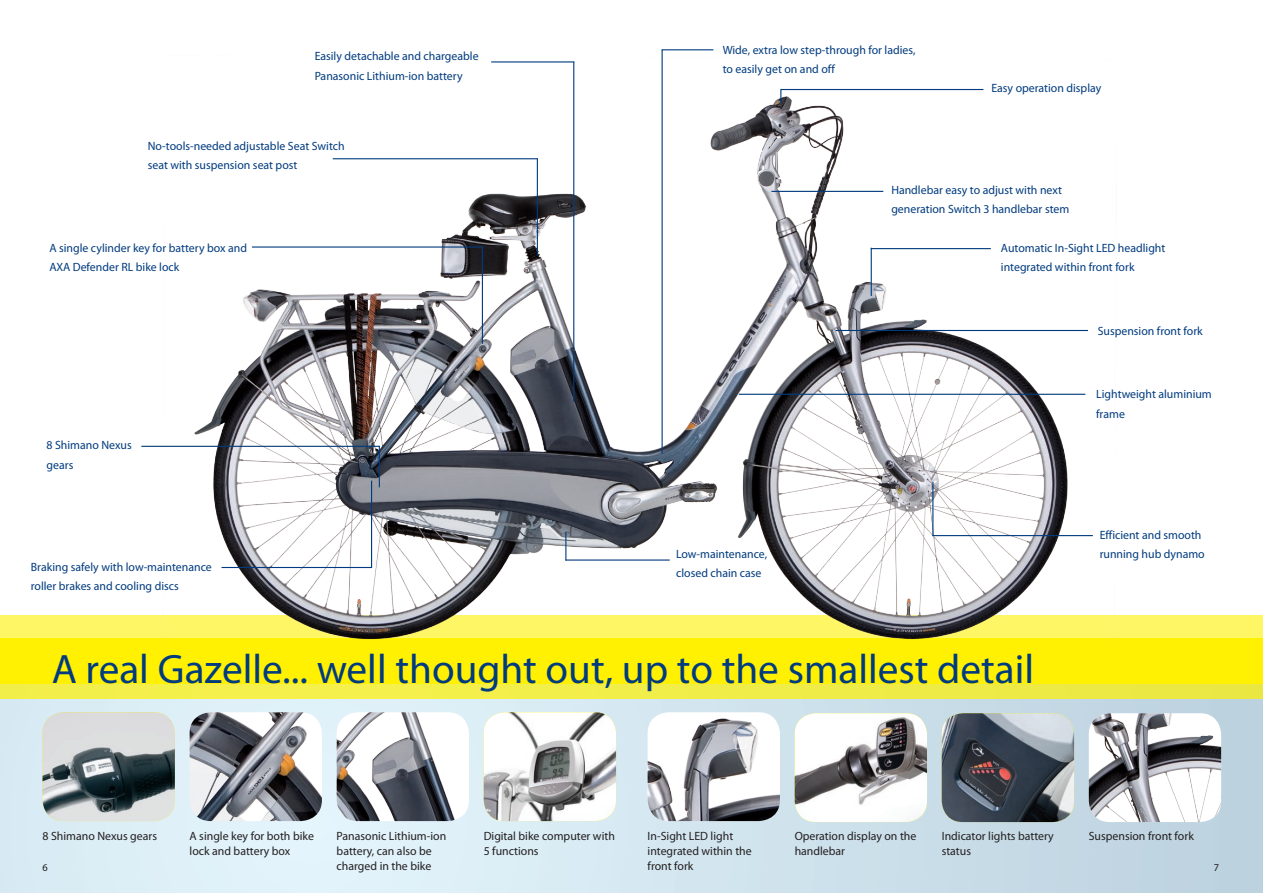
<style>
.page{position:relative;width:1263px;height:893px;background:#fff}
.page>*{position:absolute;margin:0;border:0;box-sizing:border-box;transform-origin:0 0}
.t1{font:41.25px "Myriad Pro";color:#013b7f}
.t2{font:12px/19.2px "Myriad Pro";color:#013b7f}
.t3{font:12px/15px "Myriad Pro";color:#231f20}
.t4{font:10.5px "Myriad Pro";color:#231f20}
</style>
<div class="page">
<div style="left:0;top:663px;width:1263px;height:230px;background:linear-gradient(to right,#e6f6fd,#c0d5e1)"></div>
<div style="left:0;top:683px;width:1263px;height:15px;background:#f2ee49"></div>
<div style="left:0;top:615px;width:1263px;height:23px;background:#fff666"></div>
<div style="left:0;top:638px;width:1263px;height:45px;background:#fff101"></div>
<img style="left:163px;top:61px;width:930px;height:579px">
<hr style="left:771px;top:191px;width:112px;height:1px;background:#013b7f">
<svg style="left:780px;top:88px;width:204px;height:16px"></svg>
<hr style="left:871px;top:248px;width:120px;height:1px;background:#013b7f">
<hr style="left:871px;top:248px;width:1px;height:48px;background:#013b7f">
<hr style="left:836px;top:330px;width:252px;height:1px;background:#013b7f">
<hr style="left:932px;top:535px;width:161px;height:1px;background:#013b7f">
<hr style="left:932px;top:482px;width:1px;height:54px;background:#013b7f">
<hr style="left:662px;top:49px;width:51px;height:1px;background:#013b7f">
<hr style="left:661px;top:50px;width:2px;height:404px;background:#013b7f">
<hr style="left:565px;top:559px;width:105px;height:2px;background:#013b7f">
<svg style="left:565px;top:532px;width:1px;height:29px"></svg>
<hr style="left:491px;top:61px;width:83px;height:2px;background:#013b7f">
<hr style="left:573px;top:62px;width:1px;height:340px;background:#013b7f">
<hr style="left:333px;top:158px;width:205px;height:1px;background:#013b7f">
<hr style="left:537px;top:158px;width:1px;height:97px;background:#013b7f">
<hr style="left:141px;top:446px;width:239px;height:1px;background:#013b7f">
<hr style="left:379px;top:446px;width:1px;height:41px;background:#013b7f">
<hr style="left:221px;top:567px;width:151px;height:1px;background:#013b7f">
<hr style="left:371px;top:481px;width:1px;height:87px;background:#013b7f">
<img style="left:795px;top:713px;width:132px;height:109px">
<img style="left:942px;top:713px;width:132px;height:109px">
<img style="left:43px;top:712px;width:132px;height:109px">
<img style="left:484px;top:712px;width:132px;height:109px">
<img style="left:190px;top:712px;width:132px;height:109px">
<img style="left:337px;top:712px;width:132px;height:109px">
<img style="left:648px;top:712px;width:132px;height:109px">
<img style="left:1089px;top:713px;width:132px;height:109px">
<hr style="left:739px;top:394px;width:346px;height:1px;background:#013b7f">
<hr style="left:252px;top:246px;width:231px;height:2px;background:#013b7f">
<hr style="left:482px;top:247px;width:1px;height:97px;background:#013b7f">
<p class="t2" style="left:315px;top:47px;width:165px">Easily detachable and chargeable<br>Panasonic Lithium-ion battery</p>
<p class="t2" style="left:148px;top:136px;width:198px">No-tools-needed adjustable Seat Switch seat with suspension seat post</p>
<p class="t2" style="left:49px;top:238px;width:199px">A single cylinder key for battery box and<br>AXA Defender RL bike lock</p>
<p class="t2" style="left:47px;top:436px;width:87px">8 Shimano Nexus gears</p>
<p class="t2" style="left:31px;top:557px;width:183px">Braking safely with low-maintenance roller brakes and cooling discs</p>
<p class="t2" style="left:723px;top:41px;width:194px">Wide, extra low step-through for ladies, to easily get on and off</p>
<p class="t2" style="left:991px;top:79px;width:111px">Easy operation display</p>
<p class="t2" style="left:891px;top:181px;width:179px">Handlebar easy to adjust with next generation Switch 3 handlebar stem</p>
<p class="t2" style="left:1001px;top:238px;width:166px">Automatic In-Sight LED headlight integrated within front fork</p>
<p class="t2" style="left:1098px;top:321px;width:107px">Suspension front fork</p>
<p class="t2" style="left:1096px;top:385px;width:117px">Lightweight aluminium frame</p>
<p class="t2" style="left:1100px;top:525px;width:103px">Efficient and smooth</p>
<p class="t2" style="left:676px;top:544px;width:92px">Low-maintenance,</p>
<p class="t2" style="left:1100px;top:544px;width:107px">running hub dynamo</p>
<p class="t2" style="left:676px;top:564px;width:87px">closed chain case</p>
<h1 class="t1" style="left:52px;top:647px;width:984px">A real Gazelle... well thought out, up to the smallest detail</h1>
<p class="t3" style="left:190px;top:828px;width:126px">A single key for both bike lock and battery box</p>
<p class="t3" style="left:337px;top:828px;width:111px">Panasonic Lithium-ion battery, can also be charged in the bike</p>
<p class="t3" style="left:648px;top:828px;width:106px">In-Sight LED light integrated within the front fork</p>
<p class="t3" style="left:1089px;top:828px;width:107px">Suspension front fork</p>
<p class="t3" style="left:43px;top:828px;width:116px">8 Shimano Nexus gears</p>
<p class="t3" style="left:484px;top:828px;width:133px">Digital bike computer with<br>5 functions</p>
<p class="t3" style="left:795px;top:828px;width:123px">Operation display on the handlebar</p>
<p class="t3" style="left:942px;top:828px;width:114px">Indicator lights battery status</p>
<p class="t4" style="left:43px;top:862px;width:7px">6</p>
<p class="t4" style="left:1214px;top:862px;width:7px">7</p>
</div>
